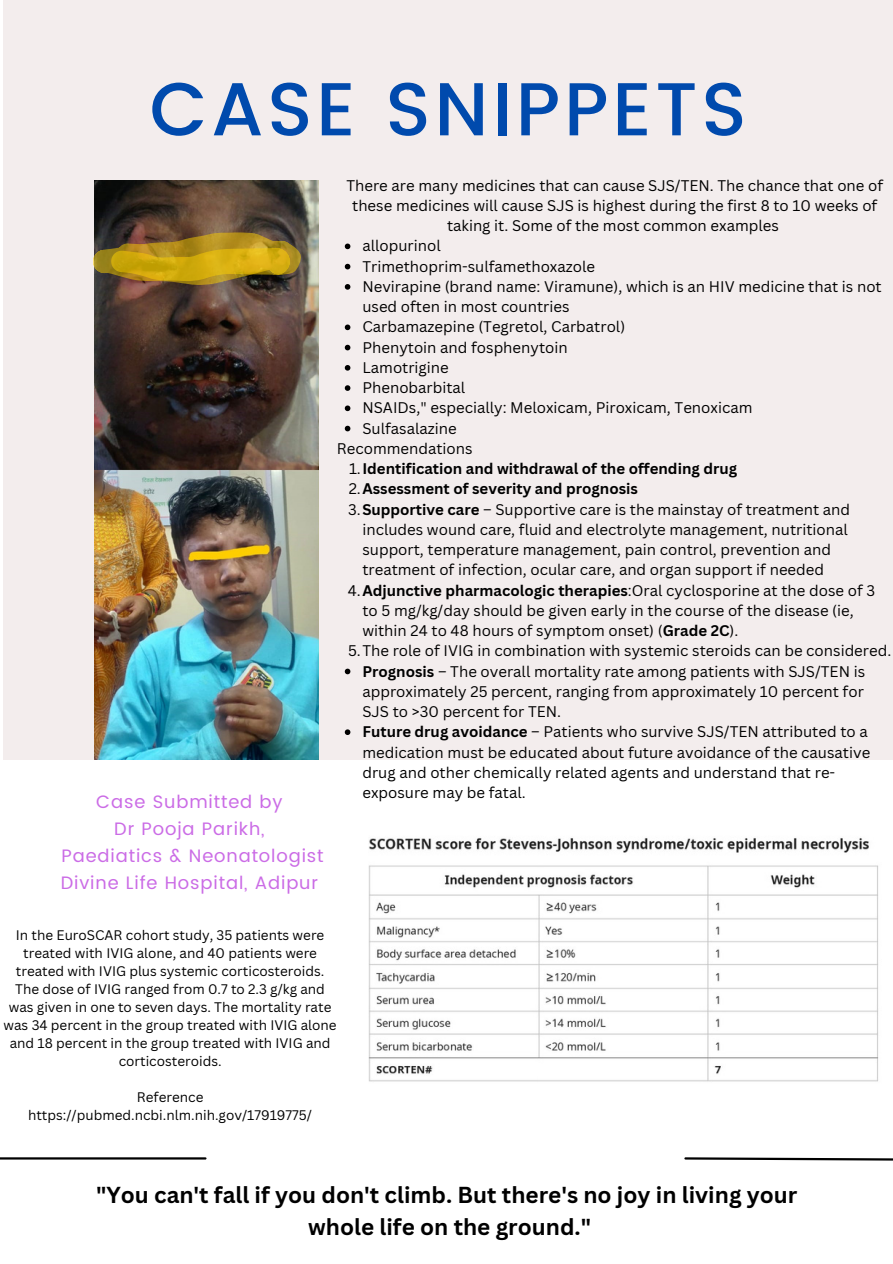
<style>
.page{position:relative;width:893px;height:1264px;background:#fff}
.page>*{position:absolute;margin:0;border:0;box-sizing:border-box;transform-origin:0 0}
.t1{font:500 74.85px "Poppins";letter-spacing:.05em;color:#004aad}
.t2{font:700 22.5px/31.5px "Canva Sans";color:#000;text-align:center}
.t3{font:18px/27px "Poppins";letter-spacing:.05em;color:#cb6ce6;text-align:center}
.t4{font:15px/20.2px "Canva Sans";color:#000}
.t5{font:700 15px "Canva Sans";color:#000}
.t6{font:13.5px/18px "Canva Sans";color:#000;text-align:center}
.s1{font-weight:400}
.s2{font-weight:700}
</style>
<div class="page">
<div style="left:3px;top:0;width:889px;height:759px;background:#f3eded"></div>
<hr style="left:0;top:1157px;width:205px;height:2px;background:#000">
<svg style="left:684px;top:1157px;width:208px;height:4px"></svg>
<img style="left:95px;top:180px;width:223px;height:579px">
<img style="left:93px;top:232px;width:208px;height:53px">
<img style="left:368px;top:838px;width:511px;height:244px">
<svg style="left:345px;top:243px;width:5px;height:6px"></svg>
<svg style="left:345px;top:264px;width:5px;height:5px"></svg>
<svg style="left:345px;top:284px;width:5px;height:6px"></svg>
<svg style="left:345px;top:324px;width:5px;height:6px"></svg>
<svg style="left:345px;top:345px;width:5px;height:5px"></svg>
<svg style="left:345px;top:365px;width:5px;height:5px"></svg>
<svg style="left:345px;top:385px;width:5px;height:6px"></svg>
<svg style="left:345px;top:405px;width:5px;height:6px"></svg>
<svg style="left:345px;top:426px;width:5px;height:5px"></svg>
<svg style="left:345px;top:668px;width:5px;height:6px"></svg>
<svg style="left:345px;top:729px;width:5px;height:6px"></svg>
<h1 class="t1" style="left:149px;top:66px;width:598px">CASE SNIPPETS</h1>
<p class="t3" style="left:61px;top:788px;width:264px">Case Submitted by<br>Dr Pooja Parikh,<br>Paediatics &amp; Neonatologist<br>Divine Life Hospital, Adipur</p>
<p class="t4" style="left:346px;top:175px;width:538px;text-align:center">There are many medicines that can cause SJS/TEN. The chance that one of these medicines will cause SJS is highest during the first 8 to 10 weeks of taking it. Some of the most common examples</p>
<p class="t4" style="left:362px;top:235px;width:521px">allopurinol<br>Trimethoprim-sulfamethoxazole<br>Nevirapine (brand name: Viramune), which is an HIV medicine that is not used often in most countries<br>Carbamazepine (Tegretol, Carbatrol)<br>Phenytoin and fosphenytoin<br>Lamotrigine<br>Phenobarbital<br>NSAIDs," especially: Meloxicam, Piroxicam, Tenoxicam<br>Sulfasalazine</p>
<p class="t5" style="left:349px;top:458px;width:389px"><span class="s1">1.</span>Identification and withdrawal of the offending drug</p>
<p class="t5" style="left:349px;top:478px;width:291px"><span class="s1">2.</span>Assessment of severity and prognosis</p>
<p class="t4" style="left:348px;top:498px;width:503px">3.<span class="s2">Supportive care</span> – Supportive care is the mainstay of treatment and</p>
<p class="t4" style="left:362px;top:519px;width:487px">includes wound care, fluid and electrolyte management, nutritional</p>
<p class="t4" style="left:362px;top:539px;width:470px">support, temperature management, pain control, prevention and</p>
<p class="t4" style="left:362px;top:559px;width:463px">treatment of infection, ocular care, and organ support if needed</p>
<p class="t5" style="left:348px;top:579px;width:529px"><span class="s1">4.</span>Adjunctive pharmacologic therapies<span class="s1">:Oral cyclosporine at the dose of 3</span></p>
<p class="t4" style="left:362px;top:600px;width:493px">to 5 mg/kg/day should be given early in the course of the disease (ie,</p>
<p class="t4" style="left:362px;top:620px;width:377px">within 24 to 48 hours of symptom onset) (<span class="s2">Grade 2C</span>).</p>
<p class="t4" style="left:348px;top:640px;width:544px">5.The role of IVIG in combination with systemic steroids can be considered.</p>
<p class="t4" style="left:362px;top:660px;width:504px"><span class="s2">Prognosis</span> – The overall mortality rate among patients with SJS/TEN is</p>
<p class="t4" style="left:362px;top:680px;width:503px">approximately 25 percent, ranging from approximately 10 percent for</p>
<p class="t4" style="left:362px;top:701px;width:200px">SJS to &gt;30 percent for TEN.</p>
<p class="t4" style="left:362px;top:721px;width:507px"><span class="s2">Future drug avoidance</span> – Patients who survive SJS/TEN attributed to a</p>
<p class="t4" style="left:362px;top:741px;width:509px">medication must be educated about future avoidance of the causative</p>
<p class="t4" style="left:362px;top:761px;width:474px">drug and other chemically related agents and understand that re-</p>
<p class="t4" style="left:362px;top:782px;width:165px">exposure may be fatal.</p>
<p class="t4" style="left:337px;top:438px;width:137px">Recommendations</p>
<p class="t6" style="left:4px;top:925px;width:334px">In the EuroSCAR cohort study, 35 patients were treated with IVIG alone, and 40 patients were treated with IVIG plus systemic corticosteroids.<br>The dose of IVIG ranged from 0.7 to 2.3 g/kg and was given in one to seven days. The mortality rate was 34 percent in the group treated with IVIG alone and 18 percent in the group treated with IVIG and corticosteroids.</p>
<p class="t6" style="left:28px;top:1087px;width:285px">Reference https://pubmed.ncbi.nlm.nih.gov/17919775/</p>
<h2 class="t2" style="left:96px;top:1178px;width:702px">"You can't fall if you don't climb. But there's no joy in living your whole life on the ground."</h2>
</div>
